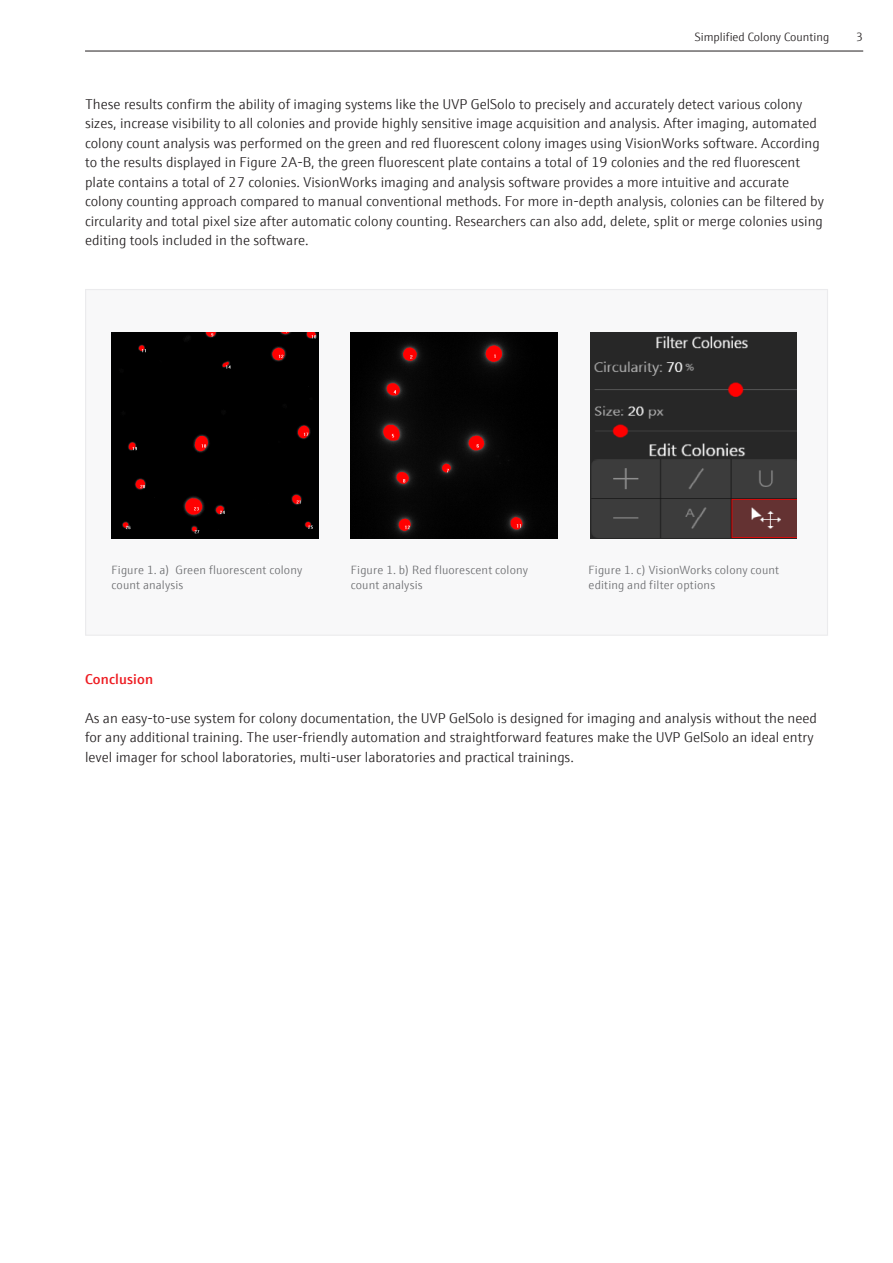
<style>
.page{position:relative;width:893px;height:1263px;background:#fff}
.page>*{position:absolute;margin:0;border:0;box-sizing:border-box;transform-origin:0 0}
.Fließtext{font:300 14.25px/19.5px "E+H Sans";color:#231f20}
.Subline_rot{font:600 14.25px "E+H Sans";letter-spacing:.01em;color:#ee1d23}
.Bildunterschrift_8_p{font:300 12px/15px "E+H Sans";letter-spacing:.01em;color:#6c6d70}
.Seitenzahl_und_Titel{font:300 12px "E+H Sans";color:#231f20}
</style>
<div class="page">
<hr style="left:85px;top:51px;width:778px;height:1px;background:#231f20">
<div style="left:85px;top:289px;width:743px;height:347px;background:#f8f8f9;border:1px solid #ebebed"></div>
<div style="left:112px;top:332px;width:206px;height:207px;background:#000"></div>
<img style="left:590px;top:332px;width:207px;height:207px">
<img style="left:351px;top:332px;width:207px;height:207px">
<p class="Seitenzahl_und_Titel" style="left:695px;top:29px;width:136px">Simplified Colony Counting</p>
<p class="Seitenzahl_und_Titel" style="left:856px;top:29px;width:8px">3</p>
<p class="Fließtext" style="left:85px;top:93px;width:740px">These results confirm the ability of imaging systems like the UVP GelSolo to precisely and accurately detect various colony sizes, increase visibility to all colonies and provide highly sensitive image acquisition and analysis. After imaging, automated colony count analysis was performed on the green and red fluorescent colony images using VisionWorks software. According to the results displayed in Figure 2A-B, the green fluorescent plate contains a total of 19 colonies and the red fluorescent plate contains a total of 27 colonies. VisionWorks imaging and analysis software provides a more intuitive and accurate colony counting approach compared to manual conventional methods. For more in-depth analysis, colonies can be filtered by circularity and total pixel size after automatic colony counting. Researchers can also add, delete, split or merge colonies using editing tools included in the software.</p>
<p class="Bildunterschrift_8_p" style="left:112px;top:561px;width:192px">Figure 1. a) Green fluorescent colony count analysis</p>
<p class="Bildunterschrift_8_p" style="left:351px;top:561px;width:179px">Figure 1. b) Red fluorescent colony count analysis</p>
<p class="Bildunterschrift_8_p" style="left:588px;top:561px;width:192px">Figure 1. c) VisionWorks colony count editing and filter options</p>
<p class="Subline_rot" style="left:85px;top:668px;width:70px">Conclusion</p>
<p class="Fließtext" style="left:85px;top:707px;width:733px">As an easy-to-use system for colony documentation, the UVP GelSolo is designed for imaging and analysis without the need for any additional training. The user-friendly automation and straightforward features make the UVP GelSolo an ideal entry level imager for school laboratories, multi-user laboratories and practical trainings.</p>
</div>
